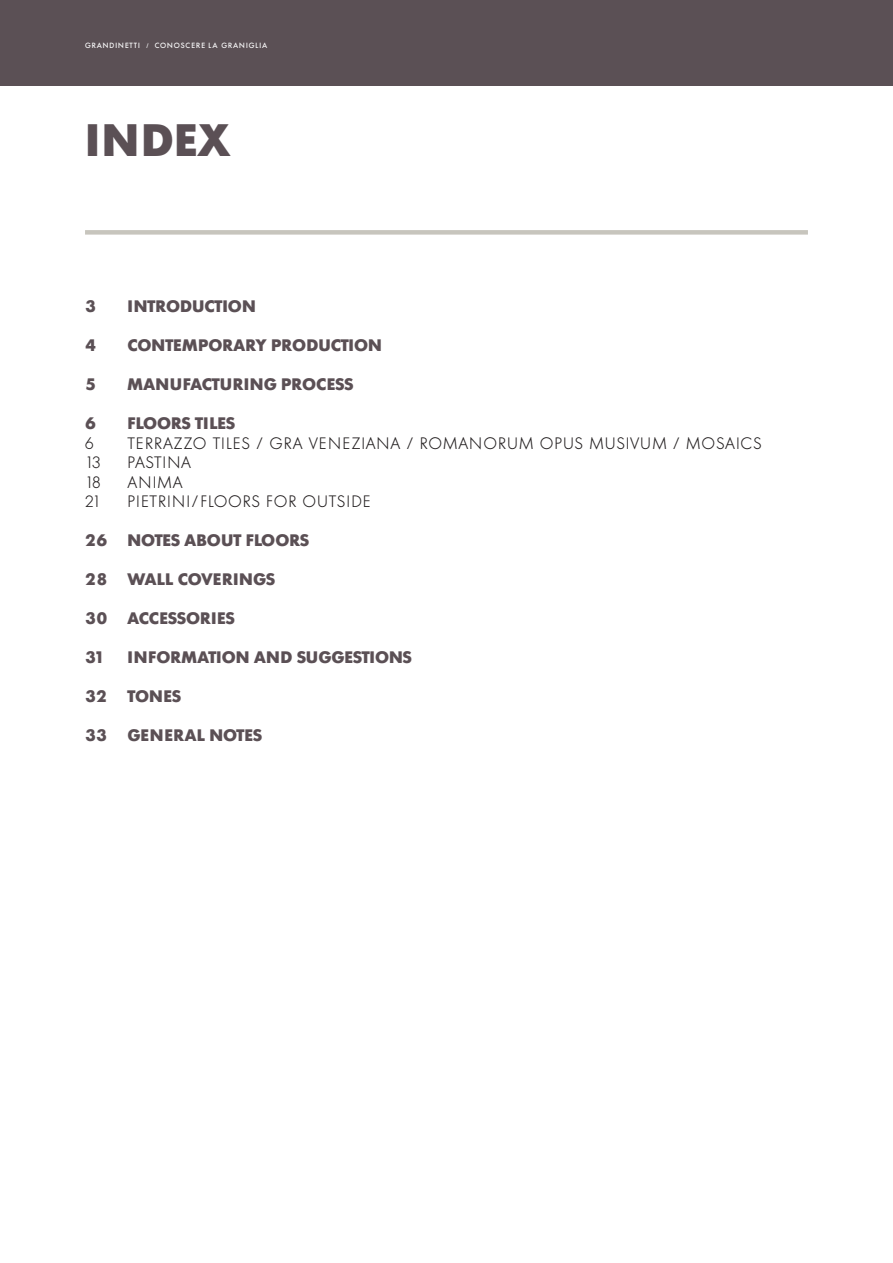
<style>
.page{position:relative;width:893px;height:1263px;background:#fff}
.page>*{position:absolute;margin:0;border:0;box-sizing:border-box;transform-origin:0 0}
.t1{font:700 45px "Futura BQ";letter-spacing:.02em;color:#5b5055}
.t2{font:700 16.5px "Futura BQ";color:#5b5055}
.t3{font:300 16.5px "Futura BQ";letter-spacing:.05em;color:#231f20}
.t4{font:300 16.5px "Futura BQ";letter-spacing:.03em;color:#231f20}
.t5{font:500 7.5px "Futura BQ";letter-spacing:.1em;color:#fff}
</style>
<div class="page">
<div style="left:0;top:0;width:893px;height:85px;background:#5b5055"></div>
<div style="left:85px;top:230px;width:723px;height:5px;background:#c7c5bd"></div>
<p class="t5" style="left:85px;top:41px;width:184px">GRANDINETTI / CONOSCERE LA GRANIGLIA</p>
<h1 class="t1" style="left:85px;top:112px;width:147px">INDEX</h1>
<p class="t2" style="left:85px;top:296px;width:13px">3</p>
<p class="t2" style="left:128px;top:296px;width:130px">INTRODUCTION</p>
<p class="t2" style="left:85px;top:335px;width:13px">4</p>
<p class="t2" style="left:128px;top:335px;width:256px">CONTEMPORARY PRODUCTION</p>
<p class="t2" style="left:85px;top:374px;width:13px">5</p>
<p class="t2" style="left:128px;top:374px;width:227px">MANUFACTURING PROCESS</p>
<p class="t2" style="left:85px;top:413px;width:13px">6</p>
<p class="t2" style="left:128px;top:413px;width:109px">FLOORS TILES</p>
<p class="t3" style="left:85px;top:433px;width:10px">6</p>
<p class="t3" style="left:128px;top:433px;width:636px">TERRAZZO TILES / GRA VENEZIANA / ROMANORUM OPUS MUSIVUM / MOSAICS</p>
<p class="t3" style="left:85px;top:453px;width:17px">13</p>
<p class="t4" style="left:128px;top:453px;width:65px">PASTINA</p>
<p class="t3" style="left:85px;top:472px;width:17px">18</p>
<p class="t3" style="left:128px;top:472px;width:57px">ANIMA</p>
<p class="t3" style="left:85px;top:492px;width:18px">21</p>
<p class="t3" style="left:128px;top:492px;width:244px">PIETRINI/FLOORS FOR OUTSIDE</p>
<p class="t2" style="left:85px;top:530px;width:226px">26 NOTES ABOUT FLOORS</p>
<p class="t2" style="left:85px;top:569px;width:191px">28 WALL COVERINGS</p>
<p class="t2" style="left:85px;top:608px;width:151px">30 ACCESSORIES</p>
<p class="t2" style="left:85px;top:647px;width:21px">31</p>
<p class="t2" style="left:128px;top:647px;width:286px">INFORMATION AND SUGGESTIONS</p>
<p class="t2" style="left:85px;top:686px;width:98px">32 TONES</p>
<p class="t2" style="left:85px;top:725px;width:178px">33 GENERAL NOTES</p>
</div>
